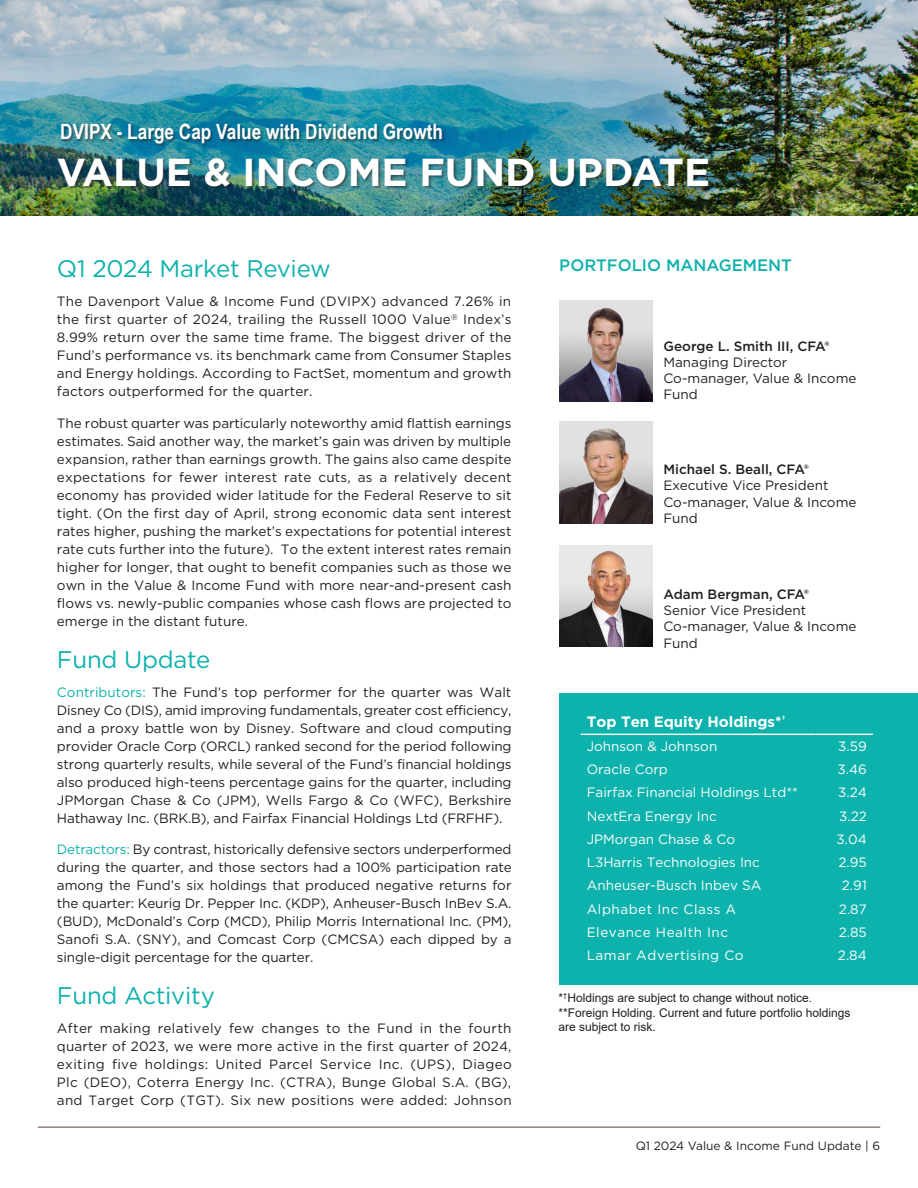
<style>
.page{position:relative;width:918px;height:1188px;background:#fff}
.page>*{position:absolute;margin:0;border:0;box-sizing:border-box;transform-origin:0 0}
.t1{font:700 39px "Gotham";color:#fff}
.Answer{font:24px "Gotham";letter-spacing:-.01em;color:#0db2ac}
.t2{font:700 21px "Arial Narrow";color:#fff}
.t3{font:500 16.5px "Gotham";color:#0db2ac}
.t4{font:700 15px "Gotham";color:#fff}
.Author_Title{font:13.5px/18px "Gotham";color:#231f20;text-align:justify}
.t5{font:13.5px "Gotham";color:#fff}
.Author_Name{font:500 13.5px "Gotham";color:#231f20}
.t6{font:13.5px "Gotham";letter-spacing:.04em;color:#fff}
.t7{font:12px/14.4px "Arial";color:#231f20}
.t8{font:12px "Gotham";color:#231f20}
.s1{color:#0db2ac}
</style>
<div class="page">
<img style="left:0;top:0;width:918px;height:216px">
<div style="left:58px;top:157px;width:654px;height:33px;background:#231f20;opacity:.55"></div>
<img style="left:559px;top:422px;width:93px;height:101px">
<img style="left:559px;top:545px;width:93px;height:102px">
<img style="left:559px;top:300px;width:93px;height:102px">
<div style="left:559px;top:693px;width:359px;height:292px;background:#0db2ac"></div>
<hr style="left:581px;top:734px;width:234px;height:1px;background:#fff">
<hr style="left:815px;top:734px;width:58px;height:1px;background:#fff">
<div style="left:61px;top:124px;width:385px;height:24px;background:#231f20;opacity:.55"></div>
<hr style="left:38px;top:1126px;width:842px;height:2px;background:#8c817a">
<p class="t2" style="left:60px;top:116px;width:384px">DVIPX - Large Cap Value with Dividend Growth</p>
<p class="t1" style="left:57px;top:146px;width:655px">VALUE &amp; INCOME FUND UPDATE</p>
<p class="Answer" style="left:57px;top:253px;width:275px">Q1 2024 Market Review</p>
<p class="Author_Title" style="left:57px;top:292px;width:456px">The Davenport Value &amp; Income Fund (DVIPX) advanced 7.26% in the first quarter of 2024, trailing the Russell 1000 Value<sup>®</sup> Index’s 8.99% return over the same time frame. The biggest driver of the Fund’s performance vs. its benchmark came from Consumer Staples and Energy holdings. According to FactSet, momentum and growth factors outperformed for the quarter.</p>
<p class="Author_Title" style="left:57px;top:413px;width:456px">The robust quarter was particularly noteworthy amid flattish earnings estimates. Said another way, the market’s gain was driven by multiple expansion, rather than earnings growth. The gains also came despite expectations for fewer interest rate cuts, as a relatively decent economy has provided wider latitude for the Federal Reserve to sit tight. (On the first day of April, strong economic data sent interest rates higher, pushing the market’s expectations for potential interest rate cuts further into the future). To the extent interest rates remain higher for longer, that ought to benefit companies such as those we own in the Value &amp; Income Fund with more near-and-present cash flows vs. newly-public companies whose cash flows are projected to emerge in the distant future.</p>
<p class="Answer" style="left:57px;top:644px;width:155px">Fund Update</p>
<p class="Author_Title" style="left:57px;top:683px;width:456px"><span class="s1">Contributors:</span> The Fund’s top performer for the quarter was Walt Disney Co (DIS), amid improving fundamentals, greater cost efficiency, and a proxy battle won by Disney. Software and cloud computing provider Oracle Corp (ORCL) ranked second for the period following strong quarterly results, while several of the Fund’s financial holdings also produced high-teens percentage gains for the quarter, including JPMorgan Chase &amp; Co (JPM), Wells Fargo &amp; Co (WFC), Berkshire Hathaway Inc. (BRK.B), and Fairfax Financial Holdings Ltd (FRFHF).</p>
<p class="Author_Title" style="left:57px;top:840px;width:456px"><span class="s1">Detractors:</span> By contrast, historically defensive sectors underperformed during the quarter, and those sectors had a 100% participation rate among the Fund’s six holdings that produced negative returns for the quarter: Keurig Dr. Pepper Inc. (KDP), Anheuser-Busch InBev S.A. (BUD), McDonald’s Corp (MCD), Philip Morris International Inc. (PM), Sanofi S.A. (SNY), and Comcast Corp (CMCSA) each dipped by a single-digit percentage for the quarter.</p>
<p class="Answer" style="left:57px;top:981px;width:159px">Fund Activity</p>
<p class="Author_Title" style="left:57px;top:1019px;width:456px">After making relatively few changes to the Fund in the fourth quarter of 2023, we were more active in the first quarter of 2024, exiting five holdings: United Parcel Service Inc. (UPS), Diageo Plc (DEO), Coterra Energy Inc. (CTRA), Bunge Global S.A. (BG), and Target Corp (TGT). Six new positions were added: Johnson</p>
<p class="t3" style="left:559px;top:255px;width:234px">PORTFOLIO MANAGEMENT</p>
<p class="Author_Name" style="left:663px;top:337px;width:168px">George L. Smith III, CFA®</p>
<p class="Author_Title" style="left:663px;top:353px;width:125px">Managing Director</p>
<p class="Author_Title" style="left:663px;top:370px;width:195px;line-height:16.2px">Co-manager, Value &amp; Income<br>Fund</p>
<p class="Author_Name" style="left:663px;top:461px;width:147px">Michael S. Beall, CFA®</p>
<p class="Author_Title" style="left:663px;top:476px;width:167px">Executive Vice President</p>
<p class="Author_Title" style="left:663px;top:493px;width:195px;line-height:16.2px">Co-manager, Value &amp; Income<br>Fund</p>
<p class="Author_Name" style="left:663px;top:585px;width:147px">Adam Bergman, CFA®</p>
<p class="Author_Title" style="left:663px;top:601px;width:144px">Senior Vice President</p>
<p class="Author_Title" style="left:663px;top:618px;width:195px;line-height:16.2px">Co-manager, Value &amp; Income<br>Fund</p>
<p class="t4" style="left:587px;top:712px;width:200px">Top Ten Equity Holdings*<sup>†</sup></p>
<p class="t5" style="left:587px;top:738px;width:132px">Johnson &amp; Johnson</p>
<p class="t5" style="left:838px;top:738px;width:30px">3.59</p>
<p class="t5" style="left:587px;top:761px;width:83px">Oracle Corp</p>
<p class="t5" style="left:837px;top:761px;width:31px">3.46</p>
<p class="t5" style="left:587px;top:784px;width:213px">Fairfax Financial Holdings Ltd**</p>
<p class="t5" style="left:838px;top:784px;width:30px">3.24</p>
<p class="t5" style="left:587px;top:807px;width:132px">NextEra Energy Inc</p>
<p class="t5" style="left:839px;top:807px;width:29px">3.22</p>
<p class="t5" style="left:587px;top:830px;width:150px">JPMorgan Chase &amp; Co</p>
<p class="t5" style="left:837px;top:830px;width:32px">3.04</p>
<p class="t5" style="left:587px;top:854px;width:175px">L3Harris Technologies Inc</p>
<p class="t5" style="left:838px;top:854px;width:30px">2.95</p>
<p class="t5" style="left:587px;top:877px;width:176px">Anheuser-Busch Inbev SA</p>
<p class="t5" style="left:842px;top:877px;width:26px">2.91</p>
<p class="t6" style="left:587px;top:900px;width:151px">Alphabet Inc Class A</p>
<p class="t5" style="left:839px;top:900px;width:29px">2.87</p>
<p class="t6" style="left:587px;top:923px;width:143px">Elevance Health Inc</p>
<p class="t5" style="left:839px;top:923px;width:30px">2.85</p>
<p class="t6" style="left:587px;top:947px;width:158px">Lamar Advertising Co</p>
<p class="t5" style="left:838px;top:947px;width:30px">2.84</p>
<p class="t7" style="left:558px;top:991px;width:294px">*<sup>†</sup>Holdings are subject to change without notice. **Foreign Holding. Current and future portfolio holdings are subject to risk.</p>
<p class="t8" style="left:636px;top:1138px;width:246px">Q1 2024 Value &amp; Income Fund Update | 6</p>
</div>
